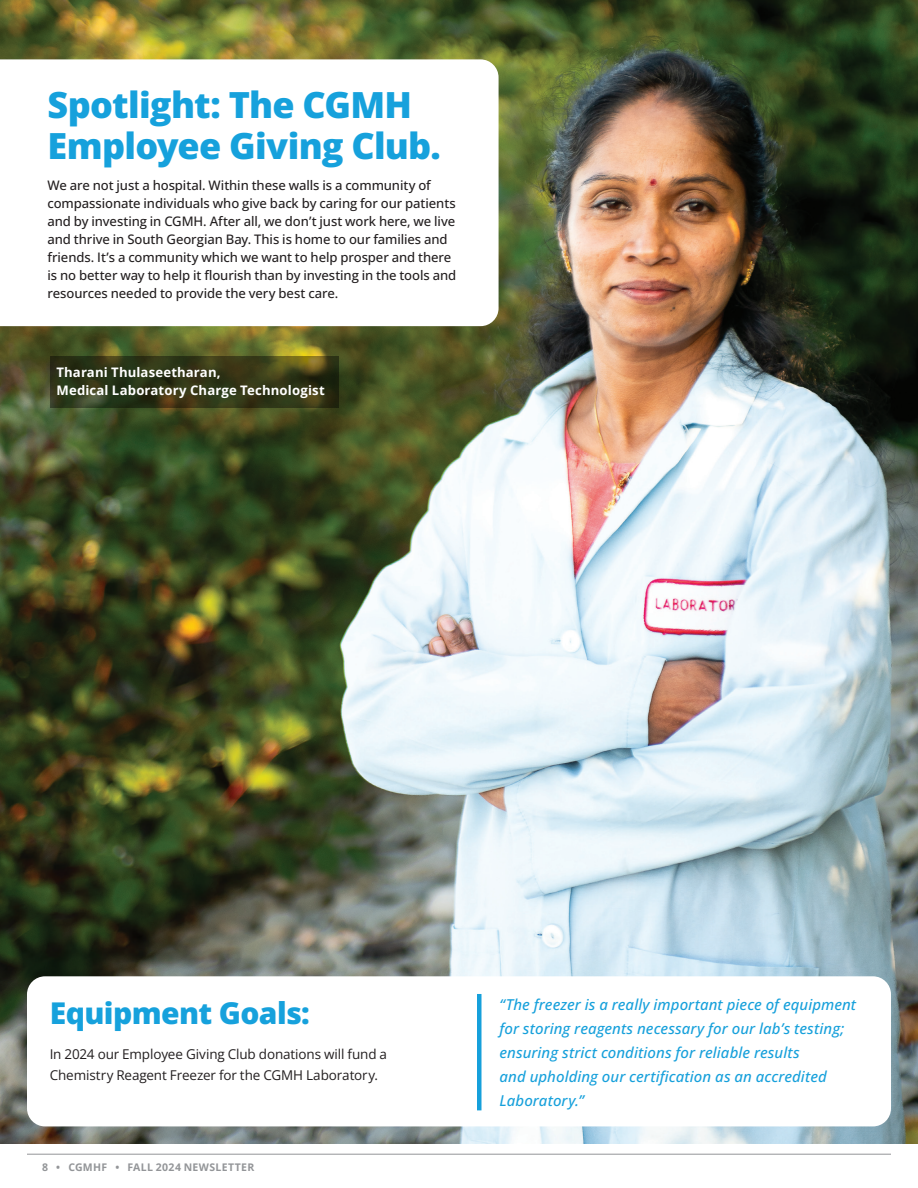
<style>
.page{position:relative;width:918px;height:1188px;background:#fff}
.page>*{position:absolute;margin:0;border:0;box-sizing:border-box;transform-origin:0 0}
.Body_Copy{font:800 36px/40.5px "Open Sans";letter-spacing:-.02em;color:#16a1dc}
.Body_Copy-2{font:800 30px "Open Sans";letter-spacing:-.02em;color:#16a1dc}
.t1{font:italic 500 15px/24px "Open Sans";letter-spacing:.005em;color:#16a0db}
.Body_Copy-3{font:13.5px/21px "Open Sans";letter-spacing:-.01em;color:#231f20}
.Body_Copy-4{font:500 13.2px/18px "Open Sans";letter-spacing:-.005em;color:#231f20}
.Body_Copy-5{font:700 13.2px/18px "Open Sans";letter-spacing:.01em;color:#fff}
.t2{font:700 10.5px "Open Sans";letter-spacing:.03em;color:#939598}
</style>
<div class="page">
<hr style="left:27px;top:1154px;width:864px;height:1px;background:#939598">
<img style="left:0;top:0;width:918px;height:1144px">
<div style="left:27px;top:976px;width:864px;height:150px;background:#fff;border-radius:18px"></div>
<svg style="left:0;top:59px;width:499px;height:267px"></svg>
<div style="left:477px;top:994px;width:5px;height:116px;background:#16a0db"></div>
<svg style="left:50px;top:356px;width:289px;height:52px"></svg>
<p class="Body_Copy" style="left:48px;top:84px;width:395px">Spotlight: The CGMH<br>Employee Giving Club.</p>
<p class="Body_Copy-4" style="left:48px;top:176px;width:410px">We are not just a hospital. Within these walls is a community of compassionate individuals who give back by caring for our patients and by investing in CGMH. After all, we don’t just work here, we live and thrive in South Georgian Bay. This is home to our families and friends. It’s a community which we want to help prosper and there is no better way to help it flourish than by investing in the tools and resources needed to provide the very best care.</p>
<p class="Body_Copy-5" style="left:56px;top:363px;width:270px">Tharani Thulaseetharan,<br>Medical Laboratory Charge Technologist</p>
<p class="Body_Copy-2" style="left:50px;top:991px;width:262px">Equipment Goals:</p>
<p class="Body_Copy-3" style="left:50px;top:1043px;width:339px">In 2024 our Employee Giving Club donations will fund a<br>Chemistry Reagent Freezer for the CGMH Laboratory.</p>
<p class="t2" style="left:42px;top:1160px;width:214px">8 • CGMHF • FALL 2024 NEWSLETTER</p>
<p class="t1" style="left:500px;top:992px;width:358px">“The freezer is a really important piece of equipment for storing reagents necessary for our lab’s testing; ensuring strict conditions for reliable results<br>and upholding our certification as an accredited Laboratory.”</p>
</div>
